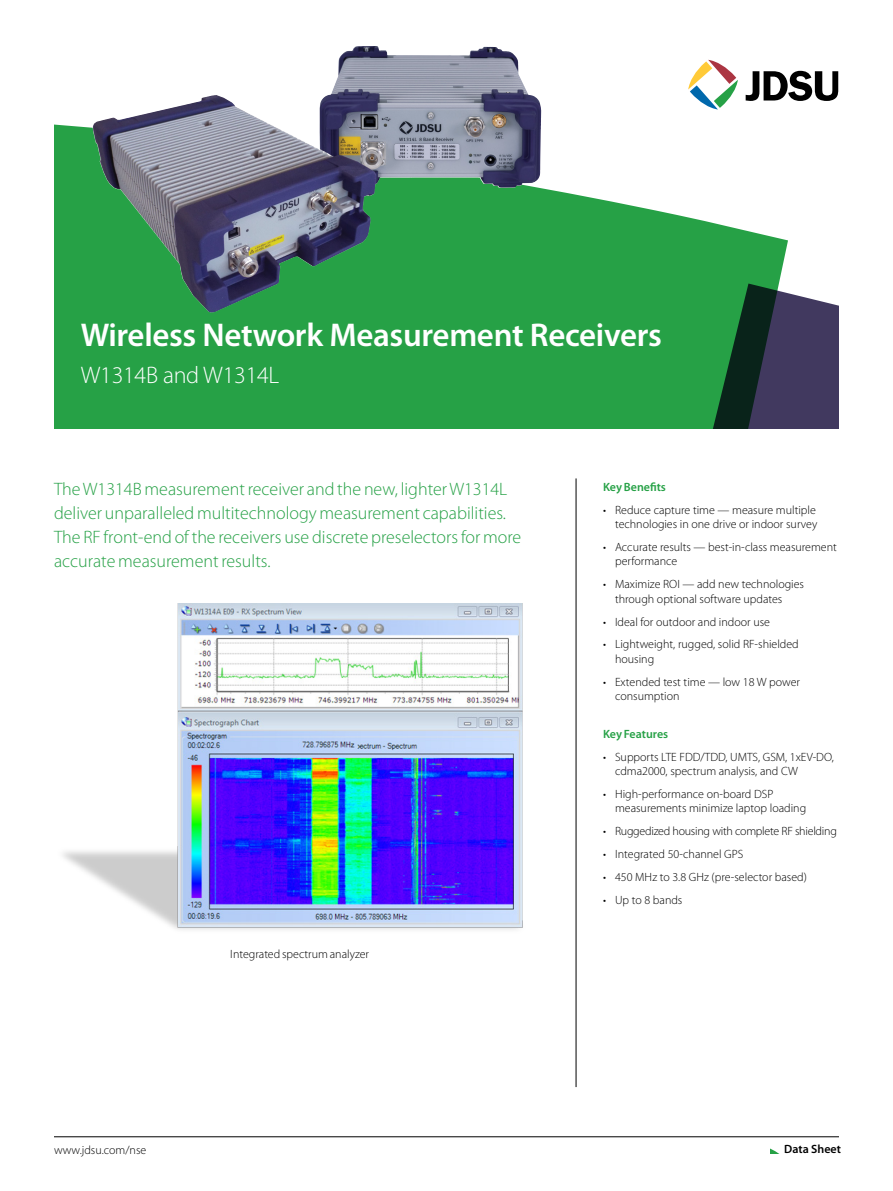
<style>
.page{position:relative;width:893px;height:1191px;background:#fff}
.page>*{position:absolute;margin:0;border:0;box-sizing:border-box;transform-origin:0 0}
.t1{font:600 33px "Myriad Pro";letter-spacing:-.01em;color:#fff}
.t2{font:300 24px "Myriad Pro";letter-spacing:-.01em;color:#fff}
.t3{font:300 18px/24px "Myriad Pro";color:#26a146}
.t4{font:300 12px/14.4px "Myriad Pro";color:#000}
.t5{font:300 12px "Myriad Pro";letter-spacing:-.02em;color:#000}
.t6{font:600 12px "Myriad Pro";color:#26a146}
.t7{font:600 12px "Myriad Pro";color:#000}
</style>
<div class="page">
<svg style="left:771px;top:1149px;width:7px;height:4px"></svg>
<hr style="left:54px;top:1136px;width:785px;height:1px;background:#000">
<svg style="left:688px;top:60px;width:50px;height:37px"></svg>
<svg style="left:746px;top:71px;width:92px;height:30px"></svg>
<svg style="left:54px;top:97px;width:734px;height:331px;background:#58a371"></svg>
<svg style="left:675px;top:283px;width:164px;height:145px;background:#34604f"></svg>
<hr style="left:576px;top:478px;width:1px;height:609px;background:#000">
<img style="left:63px;top:603px;width:460px;height:327px">
<img style="left:329px;top:46px;width:43px;height:49px">
<h1 class="t1" style="left:81px;top:313px;width:583px">Wireless Network Measurement Receivers</h1>
<h2 class="t2" style="left:81px;top:360px;width:200px">W1314B and W1314L</h2>
<h3 class="t3" style="left:54px;top:477px;width:469px">The W1314B measurement receiver and the new, lighter W1314L deliver unparalleled multitechnology measurement capabilities.<br>The RF front-end of the receivers use discrete preselectors for more accurate measurement results.</h3>
<p class="t4" style="left:230px;top:946px;width:140px">Integrated spectrum analyzer</p>
<p class="t6" style="left:603px;top:479px;width:64px">Key Benefits</p>
<p class="t4" style="left:603px;top:502px;width:216px;text-align:right">• Reduce capture time — measure multiple technologies in one drive or indoor survey</p>
<p class="t4" style="left:615px;top:539px;width:223px;text-indent:-12px">• Accurate results — best-in-class measurement performance</p>
<p class="t4" style="left:615px;top:577px;width:190px;text-indent:-12px">• Maximize ROI — add new technologies through optional software updates</p>
<p class="t4" style="left:603px;top:614px;width:168px">• Ideal for outdoor and indoor use</p>
<p class="t4" style="left:615px;top:637px;width:185px;text-indent:-12px">• Lightweight, rugged, solid RF-shielded housing</p>
<p class="t4" style="left:615px;top:674px;width:187px;text-indent:-12px">• Extended test time — low 18 W power consumption</p>
<p class="t6" style="left:603px;top:726px;width:67px">Key Features</p>
<p class="t4" style="left:615px;top:749px;width:220px;text-indent:-12px">• Supports LTE FDD/TDD, UMTS, GSM, 1xEV-DO, cdma2000, spectrum analysis, and CW</p>
<p class="t4" style="left:615px;top:786px;width:193px;text-indent:-12px">• High-performance on-board DSP measurements minimize laptop loading</p>
<p class="t5" style="left:603px;top:824px;width:235px">• Ruggedized housing with complete RF shielding</p>
<p class="t4" style="left:603px;top:846px;width:142px">• Integrated 50-channel GPS</p>
<p class="t4" style="left:603px;top:869px;width:205px">• 450 MHz to 3.8 GHz (pre-selector based)</p>
<p class="t4" style="left:603px;top:892px;width:81px">• Up to 8 bands</p>
<p class="t4" style="left:54px;top:1142px;width:94px">www.jdsu.com/nse</p>
<p class="t7" style="left:784px;top:1141px;width:58px">Data Sheet</p>
</div>
